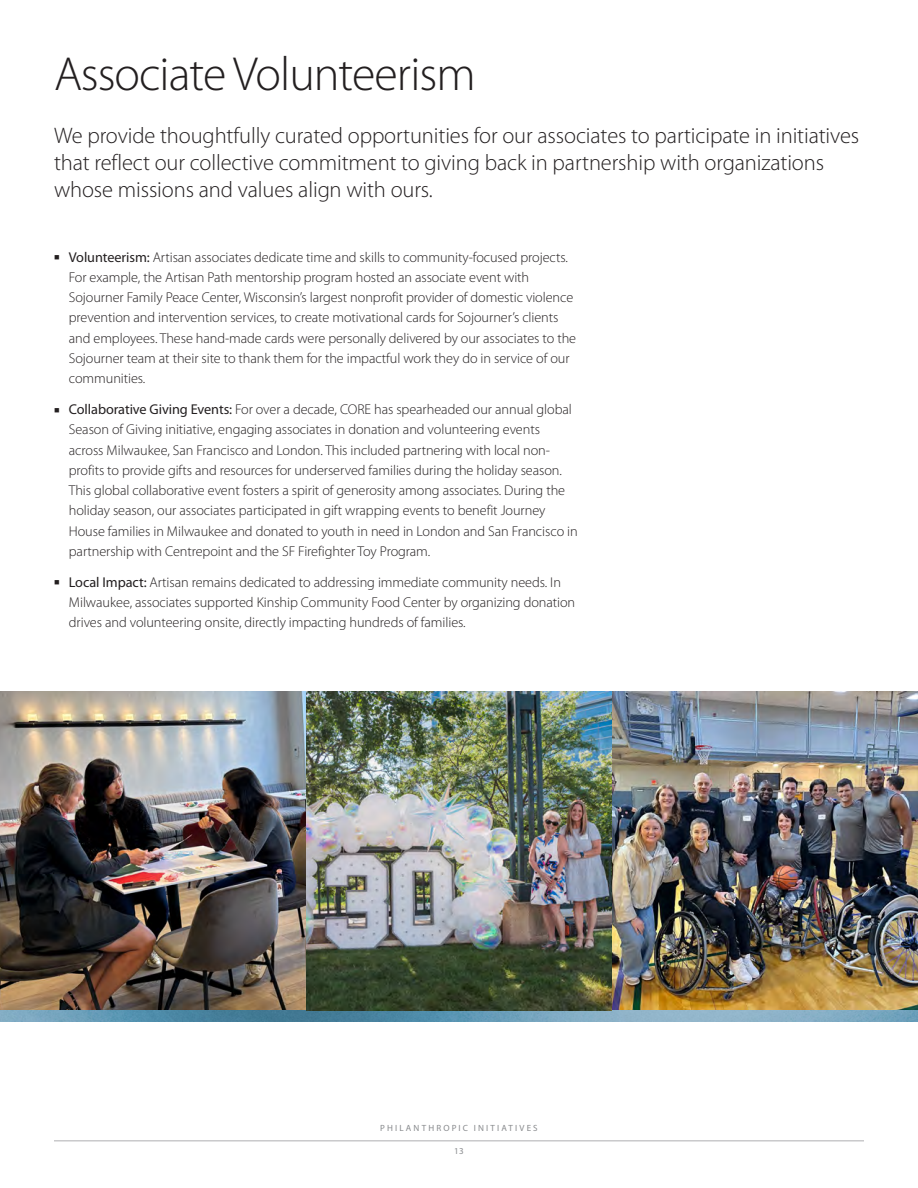
<style>
.page{position:relative;width:918px;height:1188px;background:#fff}
.page>*{position:absolute;margin:0;border:0;box-sizing:border-box;transform-origin:0 0}
.Main_Heading{font:300 48px "Myriad Pro";letter-spacing:-.02em;color:#231f20}
.Heading_2{font:300 22.5px/27px "Myriad Pro";letter-spacing:-.005em;color:#231f20}
.Bullet{font:300 14.25px/20.2px "Myriad Pro";letter-spacing:-.005em;color:#231f20}
.t1{font:9px "Myriad Pro";letter-spacing:.24em;color:#898b8e}
.s1{font-weight:400}
</style>
<div class="page">
<img style="left:0;top:692px;width:918px;height:329px">
<hr style="left:54px;top:1140px;width:810px;height:1px;background:#afafb1">
<p class="Main_Heading" style="left:54px;top:48px;width:423px">Associate Volunteerism</p>
<p class="Heading_2" style="left:54px;top:122px;width:807px">We provide thoughtfully curated opportunities for our associates to participate in initiatives that reflect our collective commitment to giving back in partnership with organizations whose missions and values align with ours.</p>
<p class="Bullet" style="left:69px;top:247px;width:509px"><span class="s1">Volunteerism:</span> Artisan associates dedicate time and skills to community-focused projects.<br>For example, the Artisan Path mentorship program hosted an associate event with Sojourner Family Peace Center, Wisconsin’s largest nonprofit provider of domestic violence prevention and intervention services, to create motivational cards for Sojourner’s clients and employees. These hand-made cards were personally delivered by our associates to the Sojourner team at their site to thank them for the impactful work they do in service of our communities.</p>
<p class="Bullet" style="left:69px;top:400px;width:510px"><span class="s1">Collaborative Giving Events:</span> For over a decade, CORE has spearheaded our annual global Season of Giving initiative, engaging associates in donation and volunteering events across Milwaukee, San Francisco and London. This included partnering with local non&shy;profits to provide gifts and resources for underserved families during the holiday season.<br>This global collaborative event fosters a spirit of generosity among associates. During the holiday season, our associates participated in gift wrapping events to benefit Journey House families in Milwaukee and donated to youth in need in London and San Francisco in partnership with Centrepoint and the SF Firefighter Toy Program.</p>
<p class="Bullet" style="left:69px;top:572px;width:508px"><span class="s1">Local Impact:</span> Artisan remains dedicated to addressing immediate community needs. In<br>Milwaukee, associates supported Kinship Community Food Center by organizing donation drives and volunteering onsite, directly impacting hundreds of families.</p>
<p class="t1" style="left:380px;top:1123px;width:159px">PHILANTHROPIC INITIATIVES</p>
<p class="t1" style="left:454px;top:1146px;width:11px">13</p>
</div>
